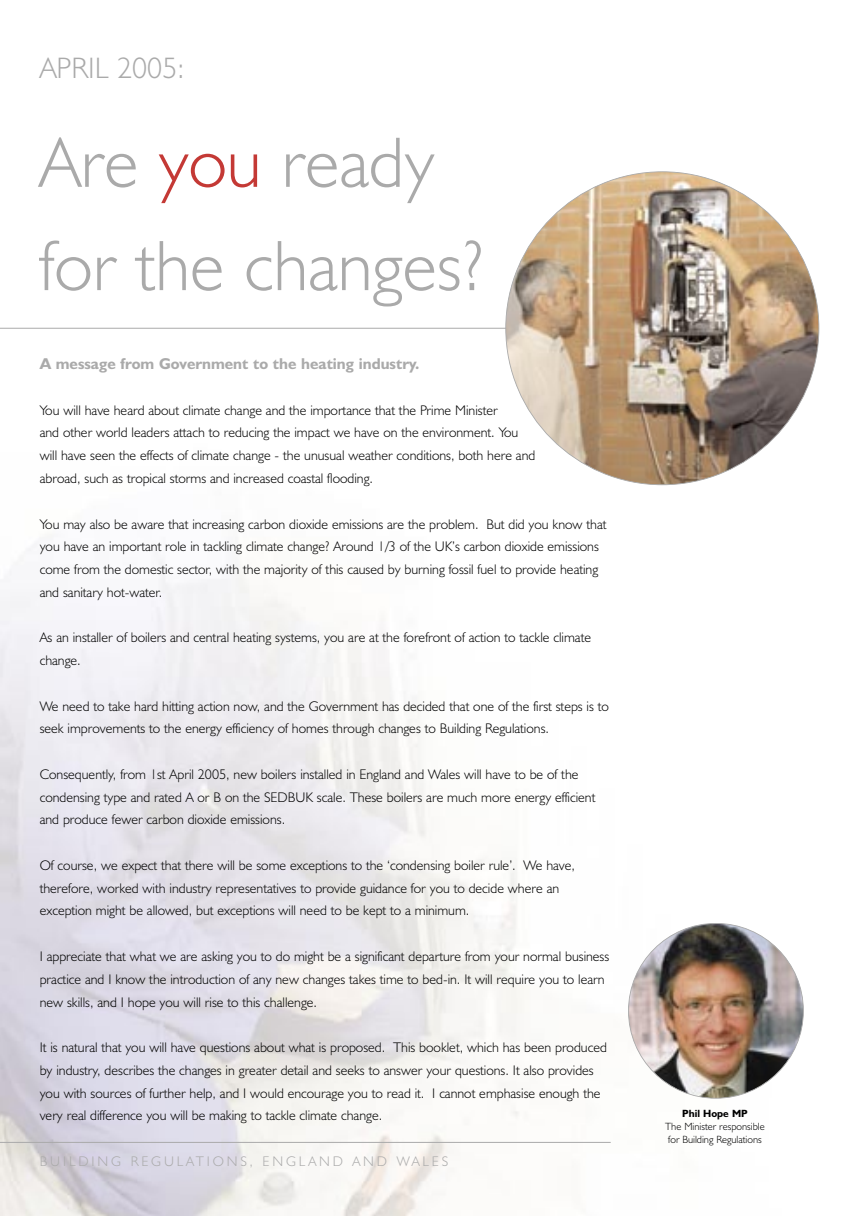
<style>
.page{position:relative;width:859px;height:1216px;background:#fff}
.page>*{position:absolute;margin:0;border:0;box-sizing:border-box;transform-origin:0 0}
.t1{font:300 71.75px/103.2px "Humanist 521 BT";color:#aaa}
.t2{font:300 29.75px "Humanist 521 BT";color:#aaa}
.t3{font:700 15.75px "Humanist 521 BT";color:#aaa}
.t4{font:300 14px/22.8px "Humanist 521 BT";color:#000}
.t5{font:300 14px "Humanist 521 BT";letter-spacing:.2em;color:#aaa}
.t6{font:300 10.5px/12.6px "Humanist 521 BT";color:#000;text-align:center}
.s1{color:#c43935}
.s2{font-weight:700}
</style>
<div class="page">
<hr style="left:0;top:328px;width:610px;height:1px;background:#aaa">
<img style="left:628px;top:923px;width:175px;height:175px;border-radius:50%">
<hr style="left:0;top:1141px;width:610px;height:1px;background:#aaa">
<img style="left:505px;top:172px;width:313px;height:313px;border-radius:50%">
<p class="t2" style="left:40px;top:50px;width:146px">APRIL 2005:</p>
<p class="t1" style="left:40px;top:109px;width:446px">Are <span class="s1">you</span> ready for the changes?</p>
<p class="t3" style="left:40px;top:354px;width:381px">A message from Government to the heating industry.</p>
<p class="t4" style="left:40px;top:398px;width:497px">You will have heard about climate change and the importance that the Prime Minister<br>and other world leaders attach to reducing the impact we have on the environment. You will have seen the effects of climate change - the unusual weather conditions, both here and abroad, such as tropical storms and increased coastal flooding.</p>
<p class="t4" style="left:40px;top:512px;width:568px">You may also be aware that increasing carbon dioxide emissions are the problem. But did you know that you have an important role in tackling climate change? Around 1/3 of the UK’s carbon dioxide emissions come from the domestic sector, with the majority of this caused by burning fossil fuel to provide heating and sanitary hot-water.</p>
<p class="t4" style="left:40px;top:626px;width:552px">As an installer of boilers and central heating systems, you are at the forefront of action to tackle climate change.</p>
<p class="t4" style="left:40px;top:694px;width:570px">We need to take hard hitting action now, and the Government has decided that one of the first steps is to seek improvements to the energy efficiency of homes through changes to Building Regulations.</p>
<p class="t4" style="left:40px;top:762px;width:557px">Consequently, from 1st April 2005, new boilers installed in England and Wales will have to be of the condensing type and rated A or B on the SEDBUK scale. These boilers are much more energy efficient and produce fewer carbon dioxide emissions.</p>
<p class="t4" style="left:40px;top:853px;width:536px">Of course, we expect that there will be some exceptions to the ‘condensing boiler rule’. We have, therefore, worked with industry representatives to provide guidance for you to decide where an exception might be allowed, but exceptions will need to be kept to a minimum.</p>
<p class="t4" style="left:40px;top:944px;width:571px">I appreciate that what we are asking you to do might be a significant departure from your normal business practice and I know the introduction of any new changes takes time to bed-in. It will require you to learn new skills, and I hope you will rise to this challenge.</p>
<p class="t4" style="left:40px;top:1035px;width:568px">It is natural that you will have questions about what is proposed. This booklet, which has been produced by industry, describes the changes in greater detail and seeks to answer your questions. It also provides you with sources of further help, and I would encourage you to read it. I cannot emphasise enough the very real difference you will be making to tackle climate change.</p>
<p class="t5" style="left:40px;top:1152px;width:410px">BUILDING REGULATIONS, ENGLAND AND WALES</p>
<p class="t6" style="left:665px;top:1107px;width:101px"><span class="s2">Phil Hope MP<br></span>The Minister responsible for Building Regulations</p>
</div>
